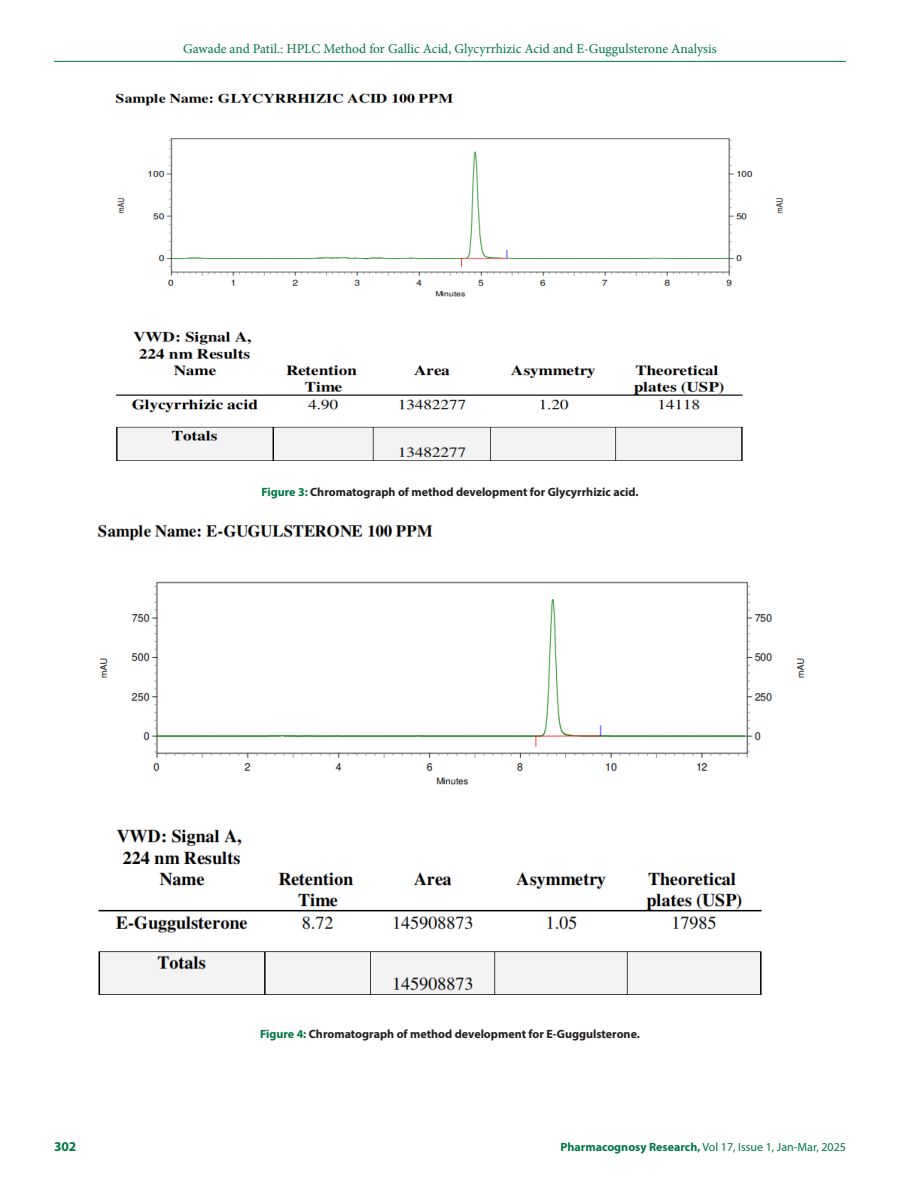
<style>
.page{position:relative;width:918px;height:1188px;background:#fff}
.page>*{position:absolute;margin:0;border:0;box-sizing:border-box;transform-origin:0 0}
.t1{font:13.5px "Minion Pro";color:#007645}
.t2{font:700 13.5px "Myriad Pro";color:#007645}
.Table_Caption{font:700 12px "Myriad Pro";color:#231f20}
.t3{font:12px "Myriad Pro";color:#007645}
.s1{color:#007645}
.s2{font-weight:700}
</style>
<div class="page">
<hr style="left:54px;top:61px;width:792px;height:1px;background:#007645">
<img style="left:115px;top:93px;width:669px;height:368px">
<img style="left:97px;top:524px;width:708px;height:471px">
<p class="t1" style="left:183px;top:39px;width:535px">Gawade and Patil.: HPLC Method for Gallic Acid, Glycyrrhizic Acid and E-Guggulsterone Analysis</p>
<p class="Table_Caption" style="left:261px;top:485px;width:379px"><span class="s1">Figure 3:</span> Chromatograph of method development for Glycyrrhizic acid.</p>
<p class="Table_Caption" style="left:260px;top:1026px;width:381px"><span class="s1">Figure 4:</span> Chromatograph of method development for E-Guggulsterone.</p>
<p class="t2" style="left:54px;top:1137px;width:24px">302</p>
<p class="t3" style="left:561px;top:1139px;width:287px"><span class="s2">Pharmacognosy Research,</span> Vol 17, Issue 1, Jan-Mar, 2025</p>
</div>
